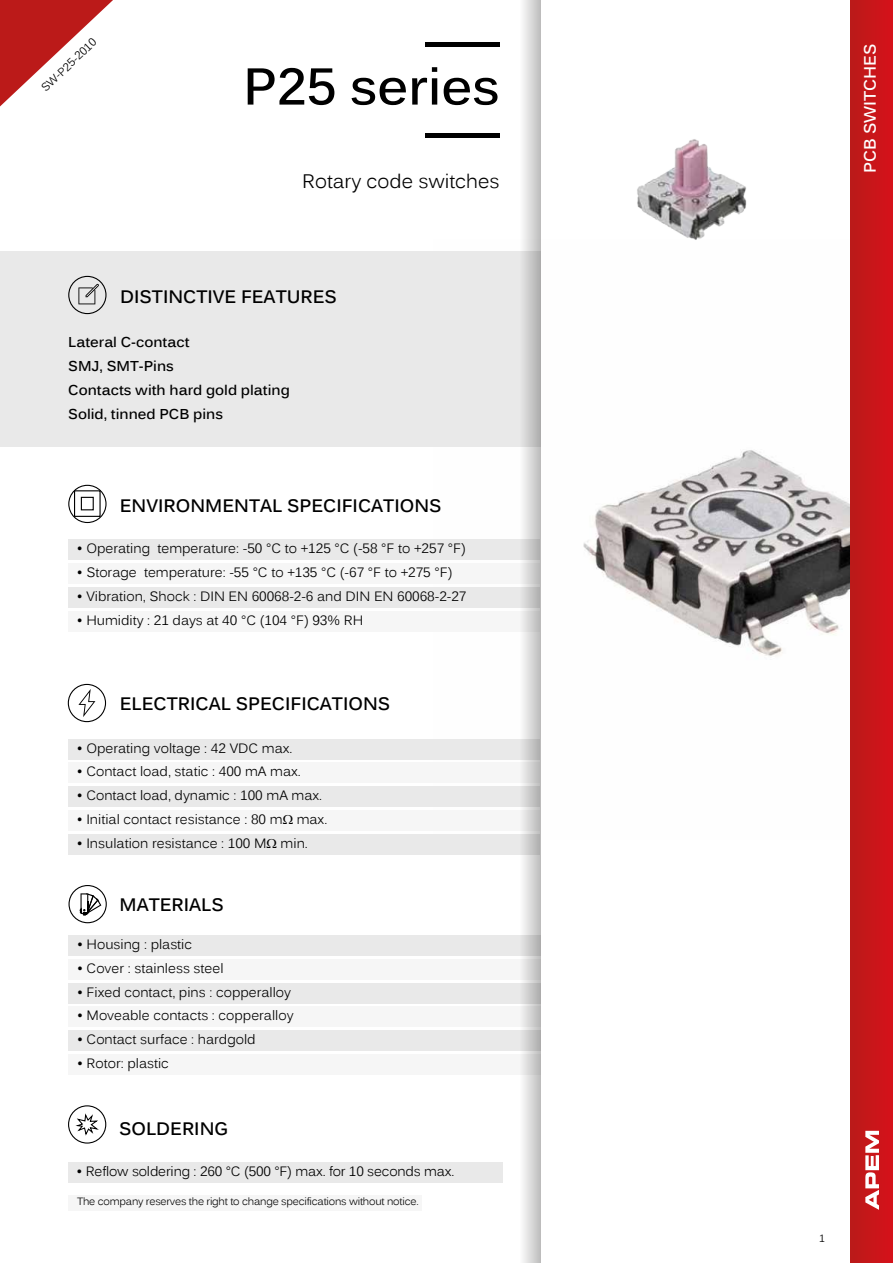
<style>
.page{position:relative;width:893px;height:1263px;background:#fff}
.page>*{position:absolute;margin:0;border:0;box-sizing:border-box;transform-origin:0 0}
.t1{font:700 51px "Kalinga";color:#000}
.t2{font:19.5px "Kalinga";color:#000}
.t3{font:700 18px "Kalinga";color:#000}
.t4{font:700 16.5px "Kalinga";color:#fff}
.t5{font:700 14.25px/24px "Kalinga";color:#000}
.t6{font:13.5px "Kalinga";color:#000}
.t7{font:11.25px "Kalinga";color:#000}
.t8{font:10.5px "Kalinga";letter-spacing:-.02em;color:#000}
</style>
<div class="page">
<img style="left:434px;top:240px;width:416px;height:600px">
<div style="left:69px;top:936px;width:471px;height:20px;background:#e9e9e9"></div>
<div style="left:69px;top:959px;width:471px;height:20px;background:#f6f6f6"></div>
<div style="left:69px;top:983px;width:471px;height:20px;background:#e9e9e9"></div>
<div style="left:69px;top:1007px;width:471px;height:20px;background:#f6f6f6"></div>
<div style="left:69px;top:1031px;width:471px;height:20px;background:#e9e9e9"></div>
<div style="left:69px;top:1054px;width:471px;height:20px;background:#f6f6f6"></div>
<svg style="left:69px;top:885px;width:38px;height:38px"></svg>
<div style="left:68px;top:739px;width:472px;height:20px;background:#e9e9e9"></div>
<div style="left:68px;top:763px;width:472px;height:20px;background:#f6f6f6"></div>
<div style="left:68px;top:786px;width:472px;height:21px;background:#e9e9e9"></div>
<div style="left:68px;top:810px;width:472px;height:20px;background:#f6f6f6"></div>
<div style="left:68px;top:834px;width:472px;height:20px;background:#e9e9e9"></div>
<svg style="left:68px;top:684px;width:38px;height:38px"></svg>
<div style="left:0;top:251px;width:540px;height:195px;background:#e9e9e9"></div>
<svg style="left:68px;top:276px;width:39px;height:38px"></svg>
<div style="left:68px;top:540px;width:472px;height:20px;background:#e9e9e9"></div>
<div style="left:68px;top:564px;width:472px;height:20px;background:#f6f6f6"></div>
<div style="left:68px;top:587px;width:472px;height:20px;background:#e9e9e9"></div>
<div style="left:68px;top:611px;width:472px;height:20px;background:#f6f6f6"></div>
<svg style="left:68px;top:485px;width:39px;height:38px"></svg>
<div style="left:74px;top:490px;width:27px;height:27px;border:1px solid #000"></div>
<div style="left:81px;top:497px;width:13px;height:13px;border:1px solid #000"></div>
<svg style="left:519px;top:0;width:21px;height:1263px"></svg>
<hr style="left:426px;top:134px;width:74px;height:4px;background:#000">
<hr style="left:426px;top:43px;width:74px;height:4px;background:#000">
<div style="left:69px;top:1195px;width:353px;height:15px;background:#f6f6f6"></div>
<div style="left:68px;top:1162px;width:435px;height:20px;background:#e9e9e9"></div>
<svg style="left:68px;top:1105px;width:38px;height:38px"></svg>
<img style="left:631px;top:139px;width:128px;height:118px">
<svg style="left:0;top:0;width:113px;height:106px"></svg>
<div style="left:850px;top:0;width:43px;height:1263px;background:linear-gradient(to right,#ba1a19,#d6121a)"></div>
<svg style="left:865px;top:1131px;width:14px;height:79px"></svg>
<p class="t7" style="left:38px;top:84px;width:73px;rotate:-44deg">SW-P25-2010</p>
<h1 class="t1" style="left:243px;top:53px;width:258px">P25 series</h1>
<h2 class="t2" style="left:302px;top:169px;width:199px">Rotary code switches</h2>
<h3 class="t3" style="left:120px;top:284px;width:218px">DISTINCTIVE FEATURES</h3>
<p class="t5" style="left:68px;top:331px;width:223px">Lateral C-contact<br>SMJ, SMT-Pins<br>Contacts with hard gold plating<br>Solid, tinned PCB pins</p>
<h3 class="t3" style="left:120px;top:494px;width:323px">ENVIRONMENTAL SPECIFICATIONS</h3>
<p class="t6" style="left:77px;top:540px;width:391px">• Operating temperature: -50 °C to +125 °C (-58 °F to +257 °F)</p>
<p class="t6" style="left:77px;top:564px;width:377px">• Storage temperature: -55 °C to +135 °C (-67 °F to +275 °F)</p>
<p class="t6" style="left:77px;top:587px;width:391px">• Vibration, Shock : DIN EN 60068-2-6 and DIN EN 60068-2-27</p>
<p class="t6" style="left:77px;top:611px;width:288px">• Humidity : 21 days at 40 °C (104 °F) 93% RH</p>
<h3 class="t3" style="left:120px;top:692px;width:272px">ELECTRICAL SPECIFICATIONS</h3>
<p class="t6" style="left:77px;top:739px;width:217px">• Operating voltage : 42 VDC max.</p>
<p class="t6" style="left:77px;top:763px;width:226px">• Contact load, static : 400 mA max.</p>
<p class="t6" style="left:77px;top:786px;width:247px">• Contact load, dynamic : 100 mA max.</p>
<p class="t6" style="left:77px;top:810px;width:252px">• Initial contact resistance : 80 m max.</p>
<p class="t6" style="left:77px;top:834px;width:233px">• Insulation resistance : 100 M min.</p>
<h3 class="t3" style="left:120px;top:893px;width:106px">MATERIALS</h3>
<p class="t6" style="left:77px;top:936px;width:117px">• Housing : plastic</p>
<p class="t6" style="left:77px;top:959px;width:148px">• Cover : stainless steel</p>
<p class="t6" style="left:77px;top:983px;width:216px">• Fixed contact, pins : copperalloy</p>
<p class="t6" style="left:77px;top:1007px;width:218px">• Moveable contacts : copperalloy</p>
<p class="t6" style="left:77px;top:1031px;width:180px">• Contact surface : hardgold</p>
<p class="t6" style="left:77px;top:1054px;width:93px">• Rotor: plastic</p>
<h3 class="t3" style="left:119px;top:1116px;width:111px">SOLDERING</h3>
<p class="t6" style="left:77px;top:1162px;width:379px">• Reflow soldering : 260 °C (500 °F) max. for 10 seconds max.</p>
<p class="t8" style="left:77px;top:1195px;width:343px">The company reserves the right to change specifications without notice.</p>
<p class="t4" style="left:859px;top:173px;width:131px;rotate:-90deg">PCB SWITCHES</p>
<p class="t4" style="left:859px;top:194px;width:57px;rotate:-90deg">PANEL</p>
<p class="t8" style="left:819px;top:1231px;width:7px">1</p>
</div>
